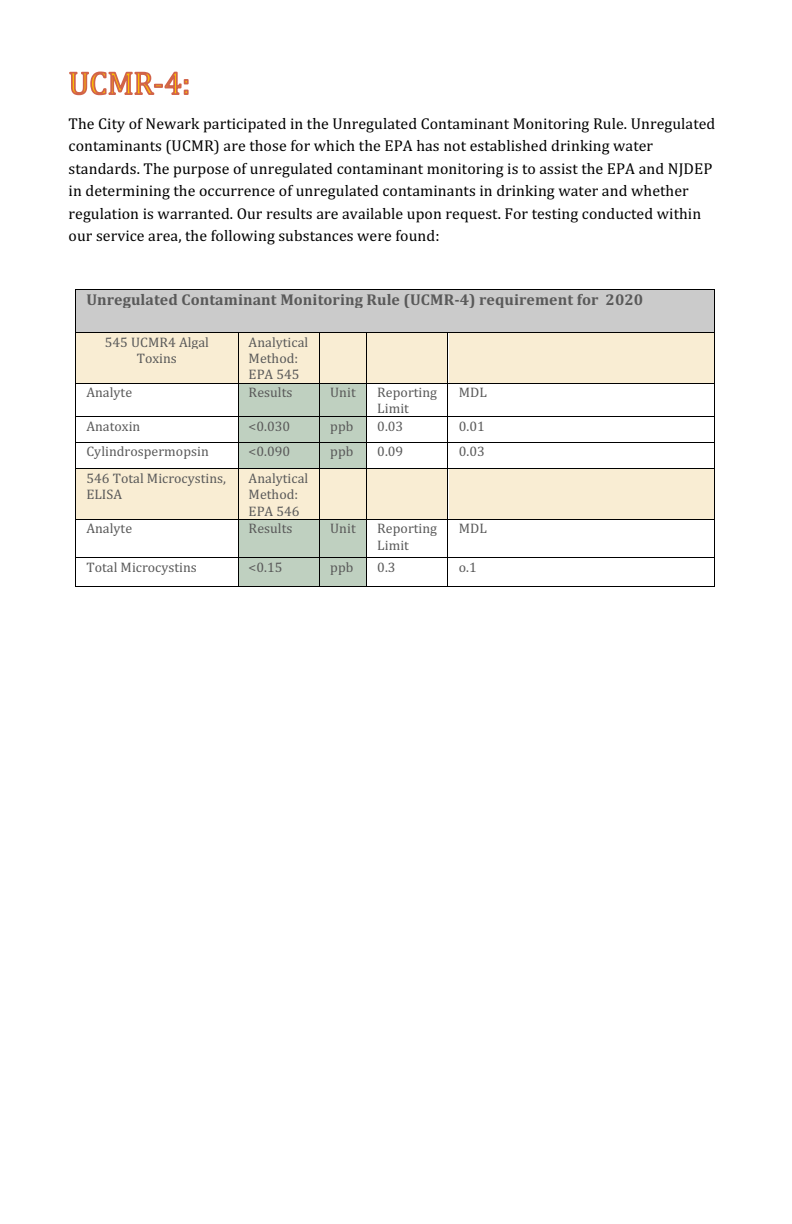
<style>
.page{position:relative;width:792px;height:1224px;background:#fff}
.page>*{position:absolute;margin:0;border:0;box-sizing:border-box;transform-origin:0 0}
.t1{font:15.8px/22.6px "Cambria";letter-spacing:.005em;color:#000}
.t2{font:700 15.8px "Cambria";letter-spacing:.005em;color:#595959}
.t3{font:14px/16.4px "Cambria";letter-spacing:.005em;color:#595959}
</style>
<div class="page">
<svg style="left:69px;top:71px;width:120px;height:25px"></svg>
<div style="left:76px;top:290px;width:638px;height:42px;background:#cbcbcb"></div>
<hr style="left:76px;top:289px;width:638px;height:1px;background:#000">
<hr style="left:75px;top:290px;width:1px;height:42px;background:#000">
<hr style="left:714px;top:290px;width:1px;height:42px;background:#000">
<div style="left:76px;top:333px;width:162px;height:50px;background:#f9edd3"></div>
<div style="left:239px;top:333px;width:80px;height:50px;background:#f9edd3"></div>
<div style="left:320px;top:333px;width:46px;height:50px;background:#f9edd3"></div>
<div style="left:367px;top:333px;width:80px;height:50px;background:#f9edd3"></div>
<div style="left:449px;top:333px;width:265px;height:50px;background:#f9edd3"></div>
<hr style="left:76px;top:332px;width:162px;height:1px;background:#000">
<hr style="left:239px;top:332px;width:80px;height:1px;background:#000">
<hr style="left:320px;top:332px;width:46px;height:1px;background:#000">
<hr style="left:367px;top:332px;width:80px;height:1px;background:#000">
<hr style="left:448px;top:332px;width:266px;height:1px;background:#000">
<hr style="left:75px;top:333px;width:1px;height:50px;background:#000">
<hr style="left:238px;top:333px;width:1px;height:50px;background:#000">
<hr style="left:319px;top:333px;width:1px;height:50px;background:#000">
<hr style="left:366px;top:333px;width:1px;height:50px;background:#000">
<hr style="left:447px;top:333px;width:1px;height:50px;background:#000">
<hr style="left:714px;top:333px;width:1px;height:50px;background:#000">
<div style="left:239px;top:384px;width:80px;height:32px;background:#bfd0c0"></div>
<div style="left:320px;top:384px;width:46px;height:32px;background:#bfd0c0"></div>
<hr style="left:76px;top:383px;width:162px;height:1px;background:#000">
<hr style="left:239px;top:383px;width:80px;height:1px;background:#000">
<hr style="left:320px;top:383px;width:46px;height:1px;background:#000">
<hr style="left:367px;top:383px;width:80px;height:1px;background:#000">
<hr style="left:448px;top:383px;width:266px;height:1px;background:#000">
<hr style="left:75px;top:384px;width:1px;height:32px;background:#000">
<hr style="left:238px;top:384px;width:1px;height:32px;background:#000">
<hr style="left:319px;top:384px;width:1px;height:32px;background:#000">
<hr style="left:366px;top:384px;width:1px;height:32px;background:#000">
<hr style="left:447px;top:384px;width:1px;height:32px;background:#000">
<hr style="left:714px;top:384px;width:1px;height:32px;background:#000">
<div style="left:239px;top:417px;width:80px;height:25px;background:#bfd0c0"></div>
<div style="left:320px;top:417px;width:46px;height:25px;background:#bfd0c0"></div>
<hr style="left:76px;top:416px;width:162px;height:1px;background:#000">
<hr style="left:239px;top:416px;width:80px;height:1px;background:#000">
<hr style="left:320px;top:416px;width:46px;height:1px;background:#000">
<hr style="left:367px;top:416px;width:80px;height:1px;background:#000">
<hr style="left:448px;top:416px;width:266px;height:1px;background:#000">
<div style="left:239px;top:443px;width:80px;height:25px;background:#bfd0c0"></div>
<div style="left:320px;top:443px;width:46px;height:25px;background:#bfd0c0"></div>
<hr style="left:76px;top:442px;width:162px;height:1px;background:#000">
<hr style="left:239px;top:442px;width:80px;height:1px;background:#000">
<hr style="left:320px;top:442px;width:46px;height:1px;background:#000">
<hr style="left:367px;top:442px;width:80px;height:1px;background:#000">
<hr style="left:448px;top:442px;width:266px;height:1px;background:#000">
<div style="left:76px;top:469px;width:162px;height:50px;background:#f9edd3"></div>
<div style="left:239px;top:469px;width:80px;height:50px;background:#f9edd3"></div>
<div style="left:320px;top:469px;width:46px;height:50px;background:#f9edd3"></div>
<div style="left:367px;top:469px;width:80px;height:50px;background:#f9edd3"></div>
<div style="left:449px;top:469px;width:265px;height:50px;background:#f9edd3"></div>
<svg style="left:75px;top:416px;width:1px;height:53px"></svg>
<hr style="left:76px;top:468px;width:162px;height:1px;background:#000">
<svg style="left:238px;top:416px;width:1px;height:53px"></svg>
<hr style="left:239px;top:468px;width:80px;height:1px;background:#000">
<svg style="left:319px;top:416px;width:1px;height:53px"></svg>
<hr style="left:320px;top:468px;width:46px;height:1px;background:#000">
<svg style="left:366px;top:416px;width:1px;height:53px"></svg>
<hr style="left:367px;top:468px;width:80px;height:1px;background:#000">
<svg style="left:447px;top:416px;width:1px;height:53px"></svg>
<hr style="left:448px;top:468px;width:266px;height:1px;background:#000">
<svg style="left:714px;top:416px;width:1px;height:53px"></svg>
<hr style="left:75px;top:469px;width:1px;height:50px;background:#000">
<hr style="left:238px;top:469px;width:1px;height:50px;background:#000">
<hr style="left:319px;top:469px;width:1px;height:50px;background:#000">
<hr style="left:366px;top:469px;width:1px;height:50px;background:#000">
<hr style="left:447px;top:469px;width:1px;height:50px;background:#000">
<hr style="left:714px;top:469px;width:1px;height:50px;background:#000">
<div style="left:239px;top:520px;width:80px;height:37px;background:#bfd0c0"></div>
<div style="left:320px;top:520px;width:46px;height:37px;background:#bfd0c0"></div>
<hr style="left:76px;top:519px;width:162px;height:1px;background:#000">
<hr style="left:239px;top:519px;width:80px;height:1px;background:#000">
<hr style="left:320px;top:519px;width:46px;height:1px;background:#000">
<hr style="left:367px;top:519px;width:80px;height:1px;background:#000">
<hr style="left:448px;top:519px;width:266px;height:1px;background:#000">
<hr style="left:75px;top:520px;width:1px;height:37px;background:#000">
<hr style="left:238px;top:520px;width:1px;height:37px;background:#000">
<hr style="left:319px;top:520px;width:1px;height:37px;background:#000">
<hr style="left:366px;top:520px;width:1px;height:37px;background:#000">
<hr style="left:447px;top:520px;width:1px;height:37px;background:#000">
<hr style="left:714px;top:520px;width:1px;height:37px;background:#000">
<div style="left:239px;top:558px;width:80px;height:28px;background:#bfd0c0"></div>
<div style="left:320px;top:558px;width:46px;height:28px;background:#bfd0c0"></div>
<hr style="left:76px;top:557px;width:162px;height:1px;background:#000">
<hr style="left:239px;top:557px;width:80px;height:1px;background:#000">
<hr style="left:320px;top:557px;width:46px;height:1px;background:#000">
<hr style="left:367px;top:557px;width:80px;height:1px;background:#000">
<hr style="left:448px;top:557px;width:266px;height:1px;background:#000">
<svg style="left:75px;top:557px;width:1px;height:30px"></svg>
<hr style="left:76px;top:586px;width:162px;height:1px;background:#000">
<svg style="left:238px;top:557px;width:1px;height:30px"></svg>
<hr style="left:239px;top:586px;width:80px;height:1px;background:#000">
<svg style="left:319px;top:557px;width:1px;height:30px"></svg>
<hr style="left:320px;top:586px;width:46px;height:1px;background:#000">
<svg style="left:366px;top:557px;width:1px;height:30px"></svg>
<hr style="left:367px;top:586px;width:80px;height:1px;background:#000">
<svg style="left:447px;top:557px;width:1px;height:30px"></svg>
<hr style="left:448px;top:586px;width:266px;height:1px;background:#000">
<svg style="left:714px;top:557px;width:1px;height:30px"></svg>
<p class="t1" style="left:69px;top:112px;width:648px">The City of Newark participated in the Unregulated Contaminant Monitoring Rule. Unregulated contaminants (UCMR) are those for which the EPA has not established drinking water standards. The purpose of unregulated contaminant monitoring is to assist the EPA and NJDEP in determining the occurrence of unregulated contaminants in drinking water and whether regulation is warranted. Our results are available upon request. For testing conducted within our service area, the following substances were found:</p>
<p class="t2" style="left:86px;top:289px;width:558px">Unregulated Contaminant Monitoring Rule (UCMR-4) requirement for 2020</p>
<p class="t3" style="left:105px;top:334px;width:106px;text-align:center">545 UCMR4 Algal<br>Toxins</p>
<p class="t3" style="left:249px;top:334px;width:61px">Analytical<br>Method:<br>EPA 545</p>
<p class="t3" style="left:86px;top:384px;width:47px">Analyte</p>
<p class="t3" style="left:249px;top:384px;width:45px">Results</p>
<p class="t3" style="left:330px;top:384px;width:27px">Unit</p>
<p class="t3" style="left:377px;top:384px;width:61px">Reporting<br>Limit</p>
<p class="t3" style="left:459px;top:384px;width:30px">MDL</p>
<p class="t3" style="left:86px;top:418px;width:55px">Anatoxin</p>
<p class="t3" style="left:249px;top:418px;width:43px">&lt;0.030</p>
<p class="t3" style="left:330px;top:418px;width:25px">ppb</p>
<p class="t3" style="left:377px;top:418px;width:28px">0.03</p>
<p class="t3" style="left:459px;top:418px;width:28px">0.01</p>
<p class="t3" style="left:86px;top:443px;width:124px">Cylindrospermopsin</p>
<p class="t3" style="left:249px;top:443px;width:43px">&lt;0.090</p>
<p class="t3" style="left:330px;top:443px;width:25px">ppb</p>
<p class="t3" style="left:377px;top:443px;width:28px">0.09</p>
<p class="t3" style="left:459px;top:443px;width:28px">0.03</p>
<p class="t3" style="left:86px;top:470px;width:141px">546 Total Microcystins,<br>ELISA</p>
<p class="t3" style="left:249px;top:470px;width:61px">Analytical<br>Method:<br>EPA 546</p>
<p class="t3" style="left:86px;top:520px;width:47px">Analyte</p>
<p class="t3" style="left:249px;top:520px;width:45px">Results</p>
<p class="t3" style="left:330px;top:520px;width:27px">Unit</p>
<p class="t3" style="left:377px;top:520px;width:61px">Reporting<br>Limit</p>
<p class="t3" style="left:459px;top:520px;width:30px">MDL</p>
<p class="t3" style="left:86px;top:559px;width:112px">Total Microcystins</p>
<p class="t3" style="left:249px;top:559px;width:35px">&lt;0.15</p>
<p class="t3" style="left:330px;top:559px;width:25px">ppb</p>
<p class="t3" style="left:377px;top:559px;width:20px">0.3</p>
<p class="t3" style="left:459px;top:559px;width:20px">o.1</p>
</div>
